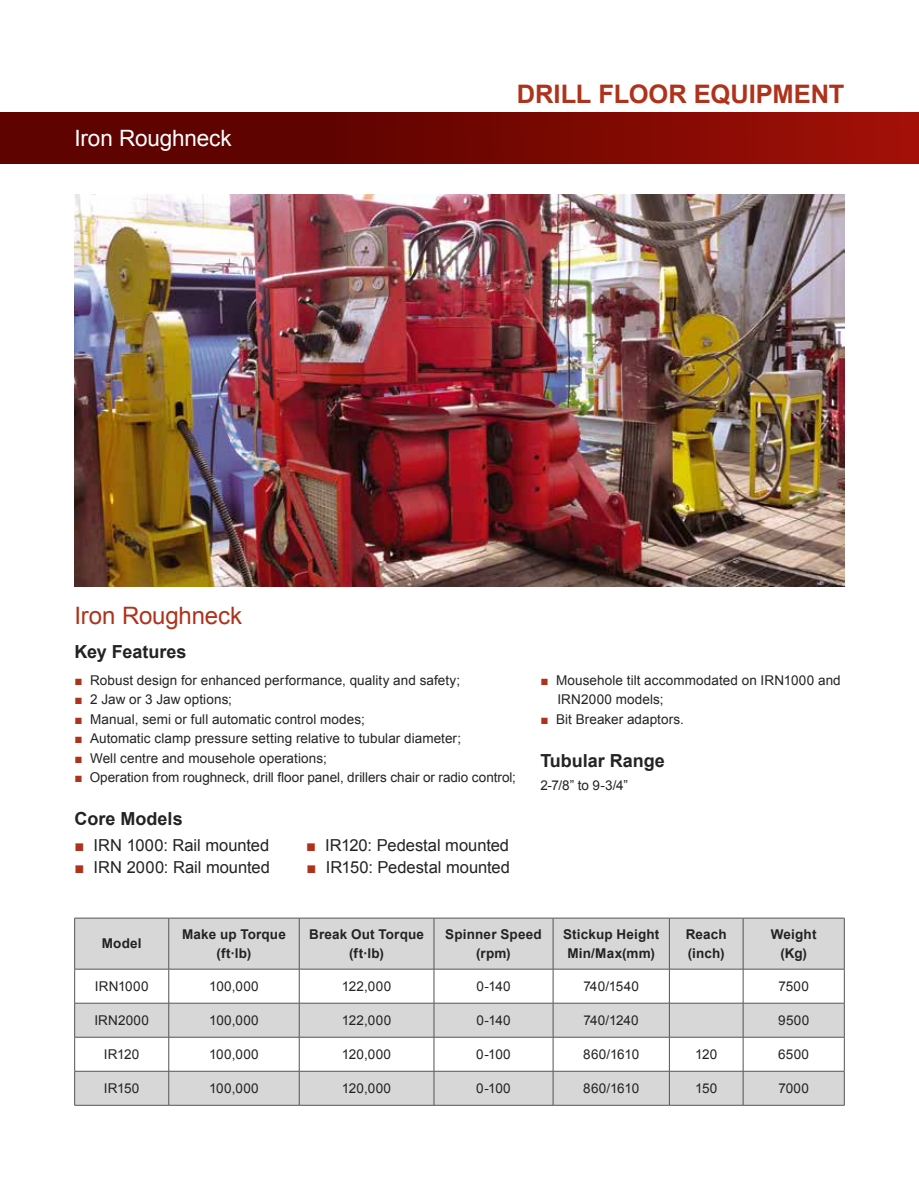
<style>
.page{position:relative;width:919px;height:1191px;background:#fff}
.page>*{position:absolute;margin:0;border:0;box-sizing:border-box;transform-origin:0 0}
.t1{font:700 25.5px "Arial";color:#ae331c}
.t2{font:24px "Arial";letter-spacing:-.005em;color:#ae331c}
.t3{font:22.5px "Arial";letter-spacing:-.005em;color:#fff}
.t4{font:700 18px "Arial";color:#232323}
.t5{font:16.5px "Arial";color:#232323}
.t6{font:13.5px/19.5px "Arial";letter-spacing:.005em;color:#232323}
.t7{font:700 13.5px/19.5px "Arial";letter-spacing:.01em;color:#232323;text-align:center}
.s1{color:#ae331c}
</style>
<div class="page">
<div style="left:0;top:113px;width:918px;height:51px;background:linear-gradient(to right,#4e0000,#9a0f06)"></div>
<img style="left:74px;top:195px;width:770px;height:391px">
<div style="left:75px;top:919px;width:769px;height:50px;background:#d7d7d7"></div>
<svg style="left:75px;top:970px;width:769px;height:33px"></svg>
<svg style="left:75px;top:1004px;width:769px;height:101px;fill:#d7d7d7"></svg>
<hr style="left:74px;top:918px;width:95px;height:1px;background:#545454">
<hr style="left:74px;top:918px;width:1px;height:51px;background:#545454">
<hr style="left:169px;top:918px;width:130px;height:1px;background:#545454">
<hr style="left:168px;top:918px;width:1px;height:51px;background:#545454">
<hr style="left:299px;top:918px;width:135px;height:1px;background:#545454">
<hr style="left:299px;top:918px;width:1px;height:51px;background:#545454">
<hr style="left:434px;top:918px;width:119px;height:1px;background:#545454">
<hr style="left:433px;top:918px;width:1px;height:51px;background:#545454">
<hr style="left:553px;top:918px;width:116px;height:1px;background:#545454">
<hr style="left:553px;top:918px;width:1px;height:51px;background:#545454">
<hr style="left:669px;top:918px;width:74px;height:1px;background:#545454">
<hr style="left:669px;top:918px;width:1px;height:51px;background:#545454">
<hr style="left:743px;top:918px;width:101px;height:1px;background:#545454">
<hr style="left:742px;top:918px;width:1px;height:51px;background:#545454">
<hr style="left:844px;top:918px;width:1px;height:51px;background:#545454">
<hr style="left:74px;top:969px;width:95px;height:1px;background:#545454">
<hr style="left:74px;top:969px;width:1px;height:34px;background:#545454">
<hr style="left:169px;top:969px;width:130px;height:1px;background:#545454">
<hr style="left:168px;top:969px;width:1px;height:34px;background:#545454">
<hr style="left:299px;top:969px;width:135px;height:1px;background:#545454">
<hr style="left:299px;top:969px;width:1px;height:34px;background:#545454">
<hr style="left:434px;top:969px;width:119px;height:1px;background:#545454">
<hr style="left:433px;top:969px;width:1px;height:34px;background:#545454">
<hr style="left:553px;top:969px;width:116px;height:1px;background:#545454">
<hr style="left:553px;top:969px;width:1px;height:34px;background:#545454">
<hr style="left:669px;top:969px;width:74px;height:1px;background:#545454">
<hr style="left:669px;top:969px;width:1px;height:34px;background:#545454">
<hr style="left:743px;top:969px;width:101px;height:1px;background:#545454">
<hr style="left:742px;top:969px;width:1px;height:34px;background:#545454">
<hr style="left:844px;top:969px;width:1px;height:34px;background:#545454">
<hr style="left:74px;top:1003px;width:95px;height:1px;background:#545454">
<hr style="left:74px;top:1003px;width:1px;height:34px;background:#545454">
<hr style="left:169px;top:1003px;width:130px;height:1px;background:#545454">
<hr style="left:168px;top:1003px;width:1px;height:34px;background:#545454">
<hr style="left:299px;top:1003px;width:135px;height:1px;background:#545454">
<hr style="left:299px;top:1003px;width:1px;height:34px;background:#545454">
<hr style="left:434px;top:1003px;width:119px;height:1px;background:#545454">
<hr style="left:433px;top:1003px;width:1px;height:34px;background:#545454">
<hr style="left:553px;top:1003px;width:116px;height:1px;background:#545454">
<hr style="left:553px;top:1003px;width:1px;height:34px;background:#545454">
<hr style="left:669px;top:1003px;width:74px;height:1px;background:#545454">
<hr style="left:669px;top:1003px;width:1px;height:34px;background:#545454">
<hr style="left:743px;top:1003px;width:101px;height:1px;background:#545454">
<hr style="left:742px;top:1003px;width:1px;height:34px;background:#545454">
<hr style="left:844px;top:1003px;width:1px;height:34px;background:#545454">
<hr style="left:74px;top:1037px;width:95px;height:1px;background:#545454">
<hr style="left:74px;top:1037px;width:1px;height:34px;background:#545454">
<hr style="left:169px;top:1037px;width:130px;height:1px;background:#545454">
<hr style="left:168px;top:1037px;width:1px;height:34px;background:#545454">
<hr style="left:299px;top:1037px;width:135px;height:1px;background:#545454">
<hr style="left:299px;top:1037px;width:1px;height:34px;background:#545454">
<hr style="left:434px;top:1037px;width:119px;height:1px;background:#545454">
<hr style="left:433px;top:1037px;width:1px;height:34px;background:#545454">
<hr style="left:553px;top:1037px;width:116px;height:1px;background:#545454">
<hr style="left:553px;top:1037px;width:1px;height:34px;background:#545454">
<hr style="left:669px;top:1037px;width:74px;height:1px;background:#545454">
<hr style="left:669px;top:1037px;width:1px;height:34px;background:#545454">
<hr style="left:743px;top:1037px;width:101px;height:1px;background:#545454">
<hr style="left:742px;top:1037px;width:1px;height:34px;background:#545454">
<hr style="left:844px;top:1037px;width:1px;height:34px;background:#545454">
<hr style="left:74px;top:1071px;width:95px;height:1px;background:#545454">
<hr style="left:74px;top:1071px;width:1px;height:34px;background:#545454">
<hr style="left:169px;top:1071px;width:130px;height:1px;background:#545454">
<hr style="left:168px;top:1071px;width:1px;height:34px;background:#545454">
<hr style="left:299px;top:1071px;width:135px;height:1px;background:#545454">
<hr style="left:299px;top:1071px;width:1px;height:34px;background:#545454">
<hr style="left:434px;top:1071px;width:119px;height:1px;background:#545454">
<hr style="left:433px;top:1071px;width:1px;height:34px;background:#545454">
<hr style="left:553px;top:1071px;width:116px;height:1px;background:#545454">
<hr style="left:553px;top:1071px;width:1px;height:34px;background:#545454">
<hr style="left:669px;top:1071px;width:74px;height:1px;background:#545454">
<hr style="left:669px;top:1071px;width:1px;height:34px;background:#545454">
<hr style="left:743px;top:1071px;width:101px;height:1px;background:#545454">
<hr style="left:742px;top:1071px;width:1px;height:34px;background:#545454">
<hr style="left:844px;top:1071px;width:1px;height:34px;background:#545454">
<hr style="left:74px;top:1105px;width:95px;height:1px;background:#545454">
<hr style="left:169px;top:1105px;width:130px;height:1px;background:#545454">
<hr style="left:299px;top:1105px;width:135px;height:1px;background:#545454">
<hr style="left:434px;top:1105px;width:119px;height:1px;background:#545454">
<hr style="left:553px;top:1105px;width:116px;height:1px;background:#545454">
<hr style="left:669px;top:1105px;width:74px;height:1px;background:#545454">
<hr style="left:743px;top:1105px;width:101px;height:1px;background:#545454">
<h3 class="t3" style="left:74px;top:123px;width:159px">Iron Roughneck</h3>
<h2 class="t2" style="left:74px;top:599px;width:169px">Iron Roughneck</h2>
<h3 class="t4" style="left:74px;top:639px;width:113px">Key Features</h3>
<h1 class="t1" style="left:516px;top:77px;width:329px">Drill Floor Equipment</h1>
<p class="t6" style="left:74px;top:670px;width:387px"><span class="s1">■</span> Robust design for enhanced performance, quality and safety;</p>
<p class="t6" style="left:74px;top:690px;width:159px"><span class="s1">■</span> 2 Jaw or 3 Jaw options;</p>
<p class="t6" style="left:74px;top:709px;width:292px"><span class="s1">■</span> Manual, semi or full automatic control modes;</p>
<p class="t6" style="left:74px;top:729px;width:388px"><span class="s1">■</span> Automatic clamp pressure setting relative to tubular diameter;</p>
<p class="t6" style="left:74px;top:748px;width:254px"><span class="s1">■</span> Well centre and mousehole operations;</p>
<p class="t6" style="left:74px;top:768px;width:443px"><span class="s1">■</span> Operation from roughneck, drill floor panel, drillers chair or radio control;</p>
<h3 class="t4" style="left:74px;top:806px;width:110px">Core Models</h3>
<p class="t5" style="left:74px;top:834px;width:196px"><span class="s1">■</span> IRN 1000: Rail mounted</p>
<p class="t5" style="left:306px;top:834px;width:205px"><span class="s1">■</span> IR120: Pedestal mounted</p>
<p class="t5" style="left:74px;top:856px;width:197px"><span class="s1">■</span> IRN 2000: Rail mounted</p>
<p class="t5" style="left:306px;top:856px;width:205px"><span class="s1">■</span> IR150: Pedestal mounted</p>
<p class="t6" style="left:557px;top:670px;width:285px;text-indent:-17px"><span class="s1">■</span> Mousehole tilt accommodated on IRN1000 and<br>IRN2000 models;</p>
<p class="t6" style="left:540px;top:709px;width:145px"><span class="s1">■</span> Bit Breaker adaptors.</p>
<h3 class="t4" style="left:540px;top:748px;width:126px">Tubular Range</h3>
<p class="t6" style="left:540px;top:775px;width:89px">2-7/8” to 9-3/4”</p>
<p class="t7" style="left:102px;top:934px;width:41px">Model</p>
<p class="t7" style="left:182px;top:924px;width:105px">Make up Torque (ft·lb)</p>
<p class="t7" style="left:309px;top:924px;width:116px">Break Out Torque (ft·lb)</p>
<p class="t7" style="left:445px;top:924px;width:98px">Spinner Speed (rpm)</p>
<p class="t7" style="left:563px;top:924px;width:98px">Stickup Height<br>Min/Max(mm)</p>
<p class="t7" style="left:685px;top:924px;width:43px;text-align:left">Reach (inch)</p>
<p class="t7" style="left:770px;top:924px;width:47px">Weight (Kg)</p>
<p class="t6" style="left:95px;top:976px;width:55px">IRN1000</p>
<p class="t6" style="left:209px;top:976px;width:51px">100,000</p>
<p class="t6" style="left:342px;top:976px;width:51px">122,000</p>
<p class="t6" style="left:476px;top:976px;width:36px">0-140</p>
<p class="t6" style="left:583px;top:976px;width:57px">740/1540</p>
<p class="t6" style="left:778px;top:976px;width:32px">7500</p>
<p class="t6" style="left:94px;top:1010px;width:56px">IRN2000</p>
<p class="t6" style="left:209px;top:1010px;width:51px">100,000</p>
<p class="t6" style="left:342px;top:1010px;width:51px">122,000</p>
<p class="t6" style="left:476px;top:1010px;width:36px">0-140</p>
<p class="t6" style="left:583px;top:1010px;width:57px">740/1240</p>
<p class="t6" style="left:778px;top:1010px;width:32px">9500</p>
<p class="t6" style="left:104px;top:1044px;width:37px">IR120</p>
<p class="t6" style="left:209px;top:1044px;width:51px">100,000</p>
<p class="t6" style="left:342px;top:1044px;width:51px">120,000</p>
<p class="t6" style="left:476px;top:1044px;width:36px">0-100</p>
<p class="t6" style="left:583px;top:1044px;width:57px">860/1610</p>
<p class="t6" style="left:695px;top:1044px;width:24px">120</p>
<p class="t6" style="left:778px;top:1044px;width:32px">6500</p>
<p class="t6" style="left:104px;top:1078px;width:37px">IR150</p>
<p class="t6" style="left:209px;top:1078px;width:51px">100,000</p>
<p class="t6" style="left:342px;top:1078px;width:51px">120,000</p>
<p class="t6" style="left:476px;top:1078px;width:36px">0-100</p>
<p class="t6" style="left:583px;top:1078px;width:57px">860/1610</p>
<p class="t6" style="left:695px;top:1078px;width:24px">150</p>
<p class="t6" style="left:778px;top:1078px;width:32px">7000</p>
</div>
